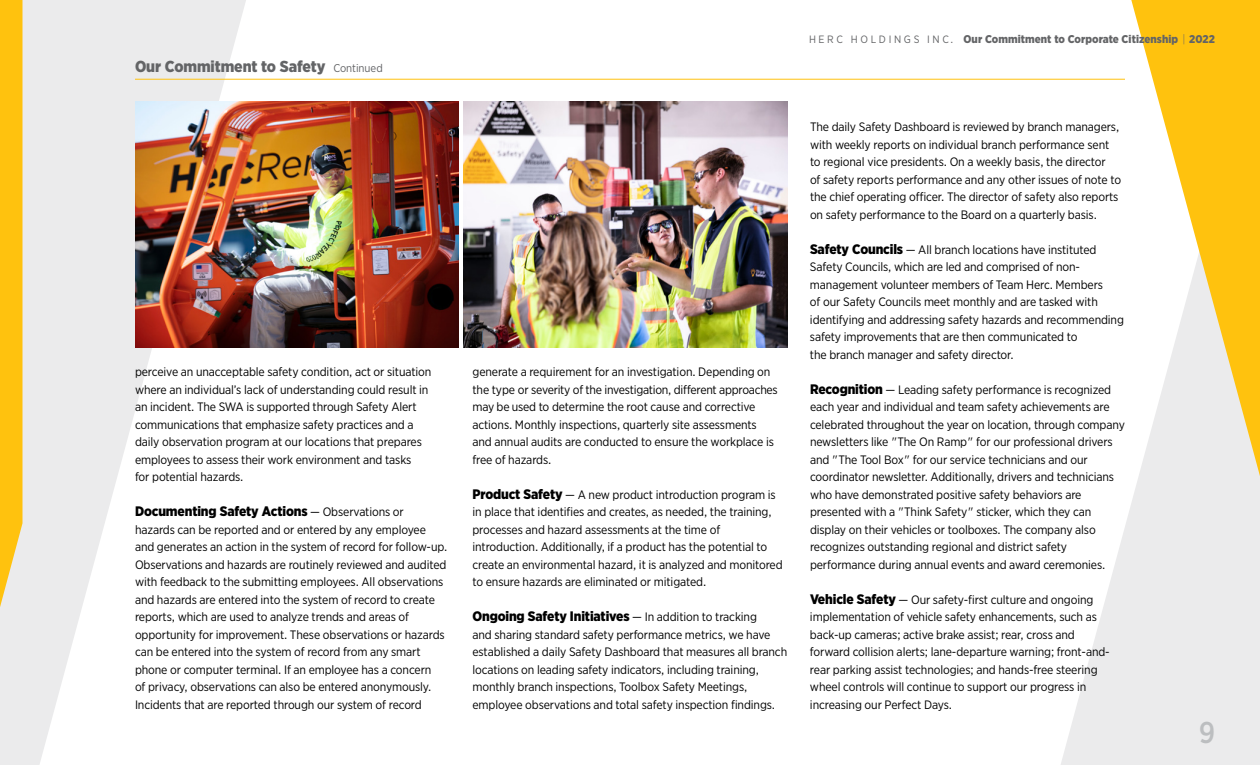
<style>
.page{position:relative;width:1260px;height:765px;background:#fff}
.page>*{position:absolute;margin:0;border:0;box-sizing:border-box;transform-origin:0 0}
.t1{font:500 30px "Gotham Narrow";color:#bcbec0}
.t2{font:900 16px "Gotham Narrow";letter-spacing:-.005em;color:#636466}
.t3{font:900 13.75px "Gotham Narrow";letter-spacing:-.01em;color:#000}
.t4{font:12.25px/17.5px "Gotham Narrow";letter-spacing:-.01em;color:#000}
.t5{font:900 11.25px "Gotham Narrow";letter-spacing:.005em;color:#636466}
.s1{font-weight:400;font-size:11.25px}
.s2{font-weight:400;font-size:12.25px}
.s3{font-weight:400;font-size:10.62px}
.s4{font-weight:300}
.s5{font-weight:900;font-size:13.75px}
</style>
<div class="page">
<svg style="left:1058px;top:78px;width:202px;height:687px;fill:#ebebec"></svg>
<svg style="left:0;top:0;width:246px;height:765px;fill:#ebebec"></svg>
<hr style="left:135px;top:79px;width:990px;height:1px;background:#ffc20e">
<svg style="left:1131px;top:0;width:129px;height:476px"></svg>
<svg style="left:0;top:0;width:22px;height:607px;background:#fdc41c"></svg>
<img style="left:464px;top:101px;width:324px;height:246px">
<img style="left:135px;top:101px;width:324px;height:246px">
<h2 class="t2" style="left:135px;top:55px;width:249px">Our Commitment to Safety <span class="s1">Continued</span></h2>
<p class="t4" style="left:135px;top:363px;width:298px">perceive an unacceptable safety condition, act or situation where an individual’s lack of understanding could result in an incident. The SWA is supported through Safety Alert communications that emphasize safety practices and a daily observation program at our locations that prepares employees to assess their work environment and tasks<br>for potential hazards.</p>
<p class="t3" style="left:135px;top:502px;width:270px">Documenting Safety Actions <span class="s2">— Observations or</span></p>
<p class="t4" style="left:135px;top:521px;width:314px">hazards can be reported and or entered by any employee and generates an action in the system of record for follow-up.<br>Observations and hazards are routinely reviewed and audited with feedback to the submitting employees. All observations and hazards are entered into the system of record to create reports, which are used to analyze trends and areas of opportunity for improvement. These observations or hazards can be entered into the system of record from any smart phone or computer terminal. If an employee has a concern<br>of privacy, observations can also be entered anonymously.<br>Incidents that are reported through our system of record</p>
<p class="t5" style="left:809px;top:31px;width:407px"><span class="s3">H E R C H O L D I N G S I N C.</span> Our Commitment to Corporate Citizenship <span class="s4">|</span> 2022</p>
<p class="t4" style="left:472px;top:363px;width:307px">generate a requirement for an investigation. Depending on the type or severity of the investigation, different approaches may be used to determine the root cause and corrective actions. Monthly inspections, quarterly site assessments and annual audits are conducted to ensure the workplace is free of hazards.</p>
<p class="t4" style="left:472px;top:486px;width:312px"><span class="s5">Product Safety</span> — A new product introduction program is in place that identifies and creates, as needed, the training, processes and hazard assessments at the time of introduction. Additionally, if a product has the potential to create an environmental hazard, it is analyzed and monitored to ensure hazards are eliminated or mitigated.</p>
<p class="t3" style="left:472px;top:607px;width:286px">Ongoing Safety Initiatives <span class="s2">— In addition to tracking</span></p>
<p class="t4" style="left:473px;top:626px;width:316px">and sharing standard safety performance metrics, we have established a daily Safety Dashboard that measures all branch locations on leading safety indicators, including training, monthly branch inspections, Toolbox Safety Meetings, employee observations and total safety inspection findings.</p>
<p class="t4" style="left:810px;top:118px;width:313px">The daily Safety Dashboard is reviewed by branch managers, with weekly reports on individual branch performance sent to regional vice presidents. On a weekly basis, the director<br>of safety reports performance and any other issues of note to the chief operating officer. The director of safety also reports on safety performance to the Board on a quarterly basis.</p>
<p class="t4" style="left:810px;top:240px;width:316px"><span class="s5">Safety Councils</span> — All branch locations have instituted Safety Councils, which are led and comprised of non&shy;management volunteer members of Team Herc. Members<br>of our Safety Councils meet monthly and are tasked with identifying and addressing safety hazards and recommending safety improvements that are then communicated to<br>the branch manager and safety director.</p>
<p class="t4" style="left:810px;top:380px;width:316px"><span class="s5">Recognition</span> — Leading safety performance is recognized each year and individual and team safety achievements are celebrated throughout the year on location, through company newsletters like "The On Ramp" for our professional drivers and "The Tool Box" for our service technicians and our coordinator newsletter. Additionally, drivers and technicians who have demonstrated positive safety behaviors are presented with a "Think Safety" sticker, which they can display on their vehicles or toolboxes. The company also recognizes outstanding regional and district safety performance during annual events and award ceremonies.</p>
<p class="t4" style="left:810px;top:590px;width:301px"><span class="s5">Vehicle Safety</span> — Our safety-first culture and ongoing implementation of vehicle safety enhancements, such as back-up cameras; active brake assist; rear, cross and forward collision alerts; lane-departure warning; front-and&shy;rear parking assist technologies; and hands-free steering wheel controls will continue to support our progress in increasing our Perfect Days.</p>
<h1 class="t1" style="left:1199px;top:713px;width:17px">9</h1>
</div>
